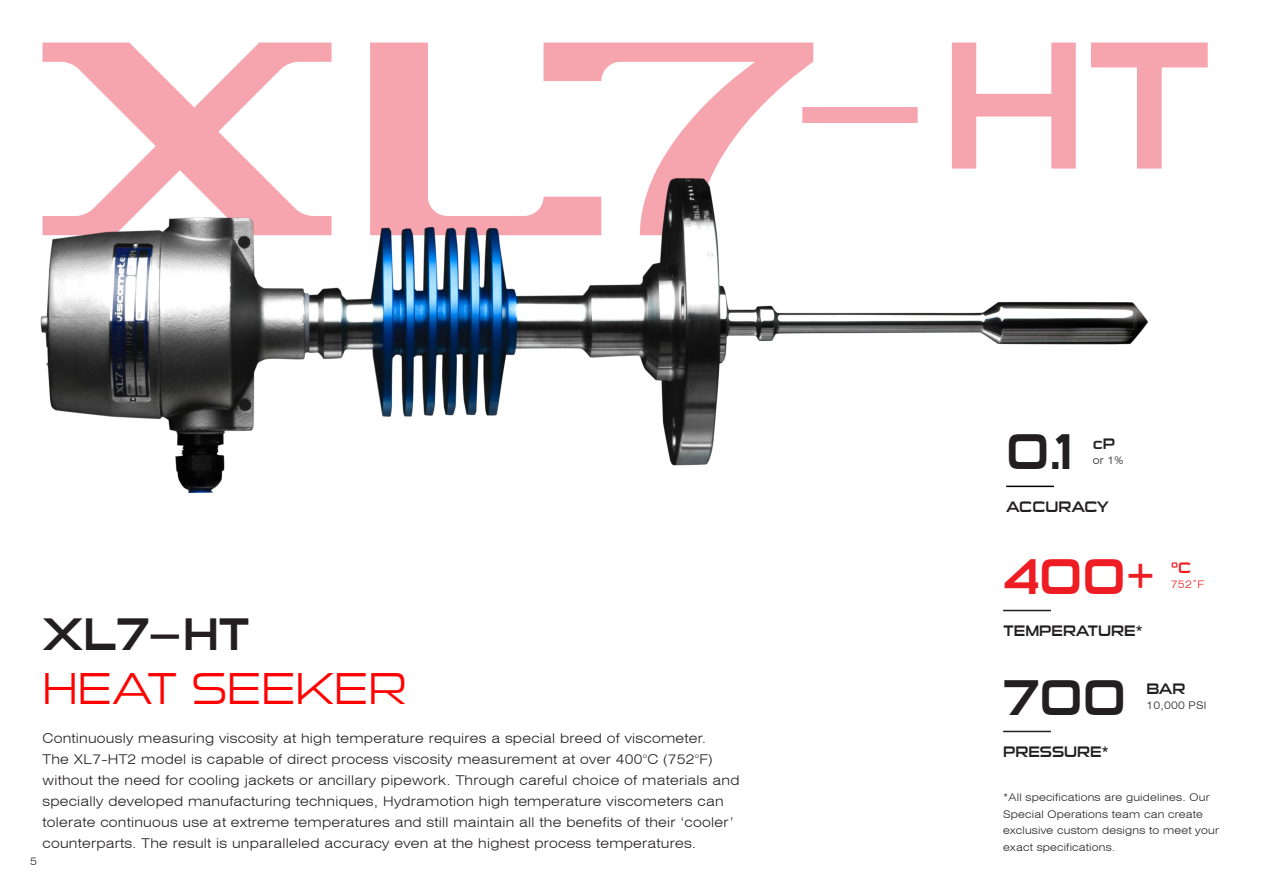
<style>
.page{position:relative;width:1263px;height:893px;background:#fff}
.page>*{position:absolute;margin:0;border:0;box-sizing:border-box;transform-origin:0 0}
.t1{font:49.5px "Sui Generis Rg";color:#231f20}
.t2{font:49.5px "Sui Generis Rg";color:#ee1d23}
.Title_big{font:45px "Sui Generis Lt";color:#f00}
.Title_big-2{font:45px "Sui Generis Rg";color:#231f20}
.t3{font:15px "Sui Generis Rg";color:#231f20}
.t4{font:15px "Sui Generis Rg";color:#ee1d23}
.Text_swiss{font:300 expanded 13.5px/21px "Swiss 721 BT";letter-spacing:.02em;color:#231f20}
.Text_swiss-2{font:300 expanded 10.5px/16.5px "Swiss 721 BT";letter-spacing:.02em;color:#231f20}
.Text_swiss-3{font:300 expanded 10.5px "Swiss 721 BT";color:#ee1d23}
</style>
<div class="page">
<hr style="left:1003px;top:731px;width:48px;height:1px;background:#231f20">
<hr style="left:1003px;top:610px;width:48px;height:1px;background:#231f20">
<svg style="left:813px;top:43px;width:395px;height:46px"></svg>
<svg style="left:43px;top:43px;width:289px;height:46px;fill:#f6a6af"></svg>
<svg style="left:601px;top:43px;width:212px;height:46px;fill:#f6a4ae"></svg>
<svg style="left:370px;top:43px;width:231px;height:46px"></svg>
<img style="left:40px;top:89px;width:1122px;height:404px">
<p class="t1" style="left:1006px;top:423px;width:68px">0.1</p>
<p class="t3" style="left:1093px;top:435px;width:24px">cP</p>
<p class="t3" style="left:1006px;top:498px;width:104px">ACCURACY</p>
<p class="Text_swiss-2" style="left:1093px;top:452px;width:32px">or 1%</p>
<p class="t2" style="left:1003px;top:547px;width:154px">400+</p>
<p class="t4" style="left:1171px;top:559px;width:22px">⁰C</p>
<p class="Text_swiss-3" style="left:1171px;top:578px;width:35px">752˚F</p>
<p class="Title_big-2" style="left:43px;top:608px;width:209px">XL7—HT</p>
<p class="t3" style="left:1004px;top:622px;width:141px">TEMPERATURE*</p>
<p class="Title_big" style="left:43px;top:662px;width:365px">HEAT SEEKER</p>
<p class="t1" style="left:1003px;top:668px;width:124px">700</p>
<p class="t3" style="left:1146px;top:680px;width:41px">BAR</p>
<p class="t3" style="left:1003px;top:743px;width:107px">PRESSURE*</p>
<p class="Text_swiss-2" style="left:1146px;top:697px;width:62px">10,000 PSI</p>
<p class="Text_swiss" style="left:43px;top:728px;width:698px">Continuously measuring viscosity at high temperature requires a special breed of viscometer.<br>The XL7-HT2 model is capable of direct process viscosity measurement at over 400°C (752°F) without the need for cooling jackets or ancillary pipework. Through careful choice of materials and specially developed manufacturing techniques, Hydramotion high temperature viscometers can tolerate continuous use at extreme temperatures and still maintain all the benefits of their ‘cooler’ counterparts. The result is unparalleled accuracy even at the highest process temperatures.</p>
<p class="Text_swiss-2" style="left:1003px;top:789px;width:217px">*All specifications are guidelines. Our Special Operations team can create exclusive custom designs to meet your exact specifications.</p>
<p class="Text_swiss-2" style="left:30px;top:853px;width:8px">5</p>
</div>
